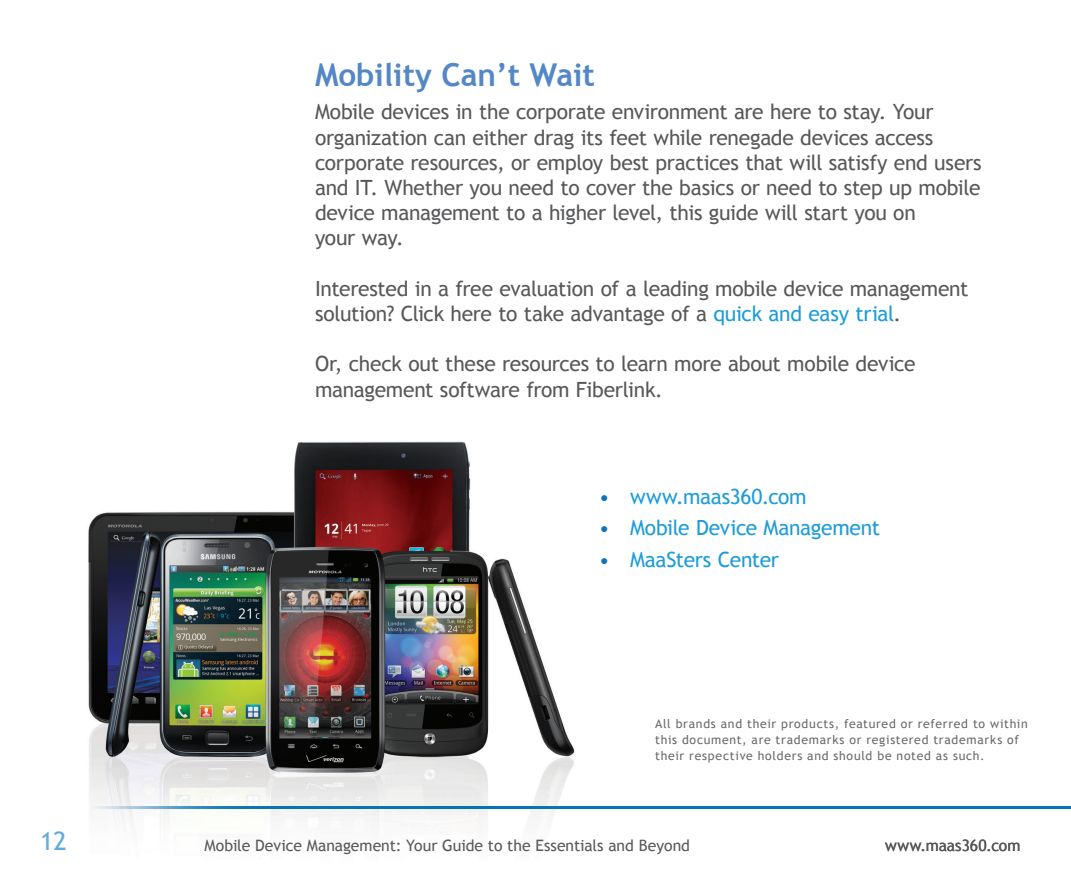
<style>
.page{position:relative;width:1071px;height:882px;background:#fff}
.page>*{position:absolute;margin:0;border:0;box-sizing:border-box;transform-origin:0 0}
.t1{font:700 31.5px "Trebuchet MS";color:#5487c6}
.t2{font:25.38px "Trebuchet MS";color:#5eabdf}
.t3{font:21px/25.2px "Trebuchet MS";letter-spacing:-.015em;color:#57585a}
.t4{font:21px "Trebuchet MS";letter-spacing:-.015em;color:#1d9cd8}
.t5{font:15.75px "Trebuchet MS";color:#57585a}
.t6{font:12.25px/15.8px "Trebuchet MS";letter-spacing:.06em;color:#69696c}
.s1{color:#1d9cd8}
.s2{color:#1074bc}
</style>
<div class="page">
<img style="left:88px;top:441px;width:498px;height:385px">
<img style="left:88px;top:806px;width:983px;height:2px">
<h1 class="t1" style="left:315px;top:55px;width:282px">Mobility Can’t Wait</h1>
<p class="t3" style="left:315px;top:100px;width:668px">Mobile devices in the corporate environment are here to stay. Your organization can either drag its feet while renegade devices access corporate resources, or employ best practices that will satisfy end users and IT. Whether you need to cover the basics or need to step up mobile device management to a higher level, this guide will start you on<br>your way.</p>
<p class="t3" style="left:315px;top:276px;width:655px">Interested in a free evaluation of a leading mobile device management solution? Click here to take advantage of a <span class="s1">quick and easy trial</span>.</p>
<p class="t3" style="left:315px;top:352px;width:602px">Or, check out these resources to learn more about mobile device management software from Fiberlink.</p>
<p class="t4" style="left:599px;top:484px;width:209px"><span class="s2">•</span> www.maas360.com</p>
<p class="t4" style="left:599px;top:515px;width:283px"><span class="s2">•</span> Mobile Device Management</p>
<p class="t4" style="left:599px;top:547px;width:182px"><span class="s2">•</span> MaaSters Center</p>
<p class="t6" style="left:655px;top:716px;width:374px">All brands and their products, featured or referred to within this document, are trademarks or registered trademarks of their respective holders and should be noted as such.</p>
<p class="t2" style="left:40px;top:826px;width:28px">12</p>
<p class="t5" style="left:205px;top:836px;width:487px">Mobile Device Management: Your Guide to the Essentials and Beyond</p>
<p class="t5" style="left:885px;top:836px;width:137px">www.maas360.com</p>
</div>
